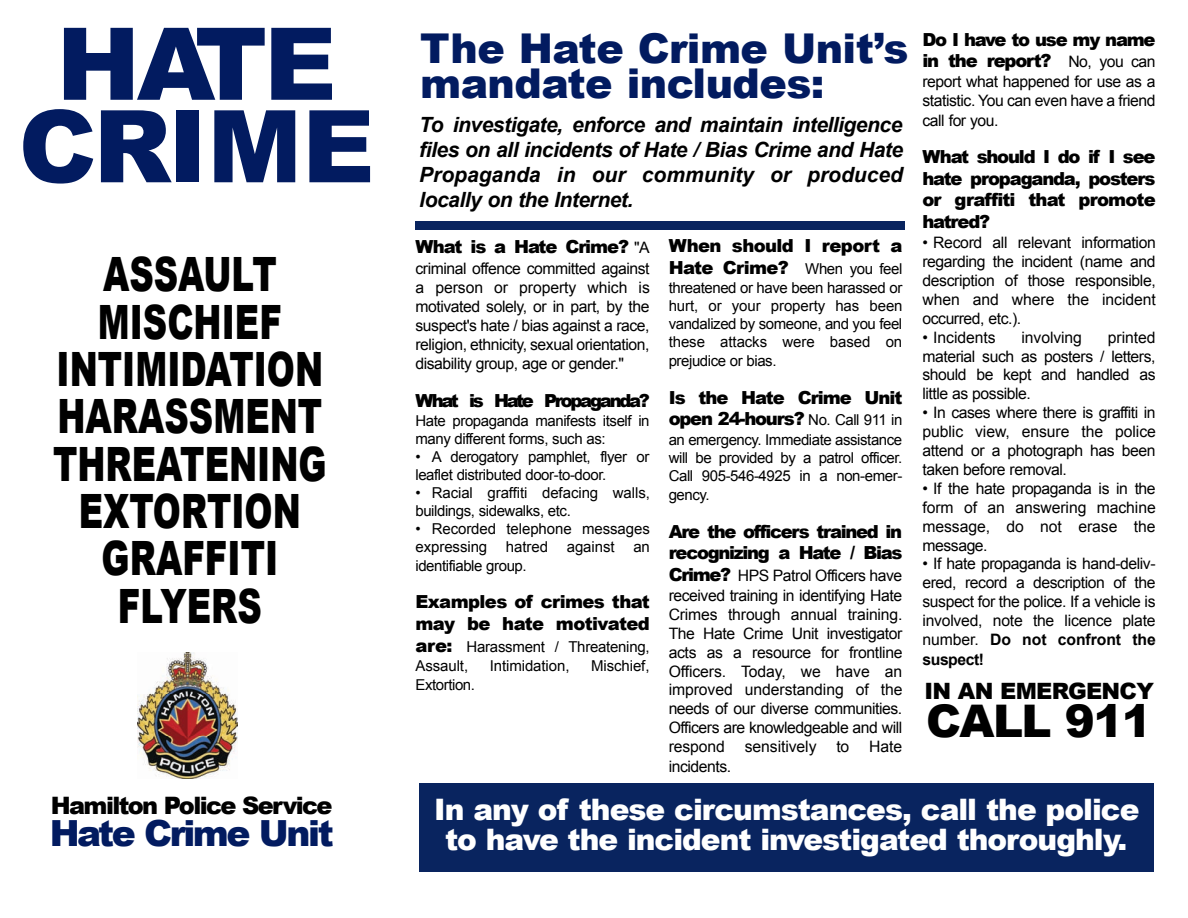
<style>
.page{position:relative;width:1188px;height:918px;background:#fff}
.page>*{position:absolute;margin:0;border:0;box-sizing:border-box;transform-origin:0 0}
.t1{font:900 100.5px/82.5px "Arial";letter-spacing:-.035em;color:#021b60;text-align:center}
.t2{font:900 47.4px/47.4px "Arial";color:#000;text-align:center;scale:.71 1}
.t3{font:900 45px "Arial";letter-spacing:-.035em;color:#000}
.t4{font:900 41.1px/35.2px "Arial";letter-spacing:-.015em;color:#021b60}
.t5{font:900 36px "Arial";letter-spacing:-.065em;color:#021b60}
.t6{font:900 29.55px/29.5px "Arial";letter-spacing:-.035em;color:#fff;text-align:center}
.t7{font:900 24px "Arial";letter-spacing:-.065em;color:#000}
.t8{font:900 22.5px "Arial";letter-spacing:-.035em;color:#000}
.t9{font:italic 700 21px/25.2px "Arial";color:#000;text-align:justify}
.t10{font:900 18px/21.6px "Arial";letter-spacing:-.06em;color:#000}
.t11{font:900 18px/21.6px "Arial";letter-spacing:-.035em;color:#000}
.t12{font:900 18px "Arial";letter-spacing:-.13em;color:#000}
.t13{font:15.75px/19px "Arial";letter-spacing:-.03em;color:#000;text-align:justify}
.t14{font:15.75px "Arial";letter-spacing:-.005em;color:#000}
.t15{font:15px/18.3px "Arial";letter-spacing:-.03em;color:#000}
.t16{font:15px/18px "Arial";letter-spacing:-.005em;color:#000}
.s1{font-weight:400;font-size:15.75px}
.s2{font-weight:900;font-size:18px}
.s3{font-weight:400;font-size:15px}
.s4{font-weight:700}
</style>
<div class="page">
<div style="left:419px;top:783px;width:735px;height:89px;background:#09245f"></div>
<img style="left:138px;top:653px;width:100px;height:126px">
<div style="left:415px;top:221px;width:490px;height:9px;background:#09245f"></div>
<h1 class="t1" style="left:19px;top:19px;width:358px">HATE<br>CRIME</h1>
<h2 class="t2" style="left:53px;top:249px;width:387px">ASSAULT<br>MISCHIEF<br>INTIMIDATION<br>HARASSMENT<br>THREATENING<br>EXTORTION<br>GRAFFITI<br>FLYERS</h2>
<h3 class="t7" style="left:51px;top:788px;width:283px">Hamilton Police Service</h3>
<h3 class="t5" style="left:50px;top:806px;width:286px">Hate Crime Unit</h3>
<h3 class="t4" style="left:420px;top:29px;width:490px">The Hate Crime Unit’s mandate includes:</h3>
<h3 class="t9" style="left:419px;top:112px;width:485px">To investigate, enforce and maintain intelligence files on all incidents of Hate / Bias Crime and Hate Propa ganda in our community or produced locally on the Internet.</h3>
<p class="t10" style="left:415px;top:236px;width:236px">What is a Hate Crime? <span class="s1">"A</span></p>
<p class="t13" style="left:415px;top:259px;width:236px">criminal offence committed a gainst a person or property which is motivated solely, or in part, by the suspect's hate / bias against a race, religion, ethnicity, sexual orientation, dis a bility group, age or gender."</p>
<p class="t12" style="left:415px;top:387px;width:236px">What is Hate Propa gan da?</p>
<p class="t15" style="left:415px;top:412px;width:236px">Hate propaganda manifests it self in many different forms, such as:</p>
<p class="t15" style="left:415px;top:448px;width:236px">• A derogatory pamphlet, flyer or leaflet distributed door-to-door.</p>
<p class="t16" style="left:415px;top:484px;width:236px">• Racial graffiti defacing walls, buildings, sidewalks, etc.</p>
<p class="t15" style="left:415px;top:519px;width:236px;text-align:justify">• Recorded telephone messages expressing hatred against an identifiable group.</p>
<p class="t11" style="left:415px;top:590px;width:236px">Examples of crimes that may be hate motivated</p>
<p class="t15" style="left:415px;top:637px;width:236px;line-height:19.6px"><span class="s2">are:</span> Harassment / Threatening,<br>Assault,</p>
<p class="t16" style="left:490px;top:657px;width:81px">Intimidation,</p>
<p class="t16" style="left:591px;top:657px;width:60px">Mischief,</p>
<p class="t15" style="left:415px;top:676px;width:61px">Extortion.</p>
<p class="t11" style="left:669px;top:234px;width:235px">When should I report a</p>
<p class="t15" style="left:669px;top:259px;width:235px;line-height:19.6px"><span class="s2">Hate Crime?</span> When you feel threatened or have been harassed or</p>
<p class="t15" style="left:669px;top:297px;width:235px;text-align:justify">hurt, or your property has been vandalized by someone, and you feel these attacks were based on prejudice or bias.</p>
<p class="t10" style="left:669px;top:386px;width:235px">Is the Hate Crime Unit open 24-hours? <span class="s3">No. Call 911 in</span></p>
<p class="t15" style="left:669px;top:431px;width:235px;text-align:justify">an emergency. Immediate assistance will be provided by a patrol officer.<br>Call 905-546-4925 in a non-emer&shy;gency.</p>
<p class="t10" style="left:669px;top:520px;width:235px">Are the officers trained in recognizing a Hate / Bias</p>
<p class="t13" style="left:669px;top:566px;width:235px"><span class="s2">Crime?</span> HPS Patrol Officers have received training in identifying Hate Crimes through annual training.<br>The Hate Crime Unit investigator acts as a resource for frontline Officers. Today, we have an improved understanding of the needs of our diverse communities.<br>Officers are knowledgeable and will respond</p>
<p class="t14" style="left:745px;top:738px;width:73px">sensitively</p>
<p class="t13" style="left:836px;top:737px;width:15px">to</p>
<p class="t13" style="left:869px;top:737px;width:34px">Hate</p>
<p class="t13" style="left:669px;top:757px;width:64px">incidents.</p>
<p class="t10" style="left:922px;top:28px;width:235px">Do I have to use my name in the report? <span class="s1">No, you can</span></p>
<p class="t13" style="left:922px;top:72px;width:235px">report what happened for use as a statistic. You can even have a friend call for you.</p>
<p class="t10" style="left:922px;top:145px;width:235px;text-align:justify">What should I do if I see hate propaganda, posters or graffiti that promote hatred?</p>
<p class="t13" style="left:922px;top:233px;width:235px">• Record all relevant information regarding the incident (name and description of those responsible, when and where the incident occurred, etc.).</p>
<p class="t14" style="left:922px;top:328px;width:75px">• Incidents</p>
<p class="t14" style="left:1022px;top:328px;width:62px">involving</p>
<p class="t13" style="left:922px;top:328px;width:235px;text-indent:185px">printed material such as posters / letters, should be kept and handled as little as possible.</p>
<p class="t13" style="left:922px;top:403px;width:235px">• In cases where there is graffiti in pub lic view, ensure the police attend or a photograph has been taken before removal.</p>
<p class="t13" style="left:922px;top:479px;width:235px">• If the hate propaganda is in the form of an answering machine message, do not erase the message.</p>
<p class="t13" style="left:922px;top:554px;width:235px">• If hate propaganda is hand-deliv&shy;ered, record a description of the suspect for the police. If a vehicle is involved, note the licence plate number. <span class="s4">Do not confront the suspect!</span></p>
<h3 class="t8" style="left:924px;top:674px;width:231px">IN AN EMERGENCY</h3>
<h3 class="t3" style="left:926px;top:687px;width:227px">CALL 911</h3>
<h3 class="t6" style="left:434px;top:794px;width:707px">In any of these circumstances, call the police to have the incident investigated thoroughly.</h3>
</div>
